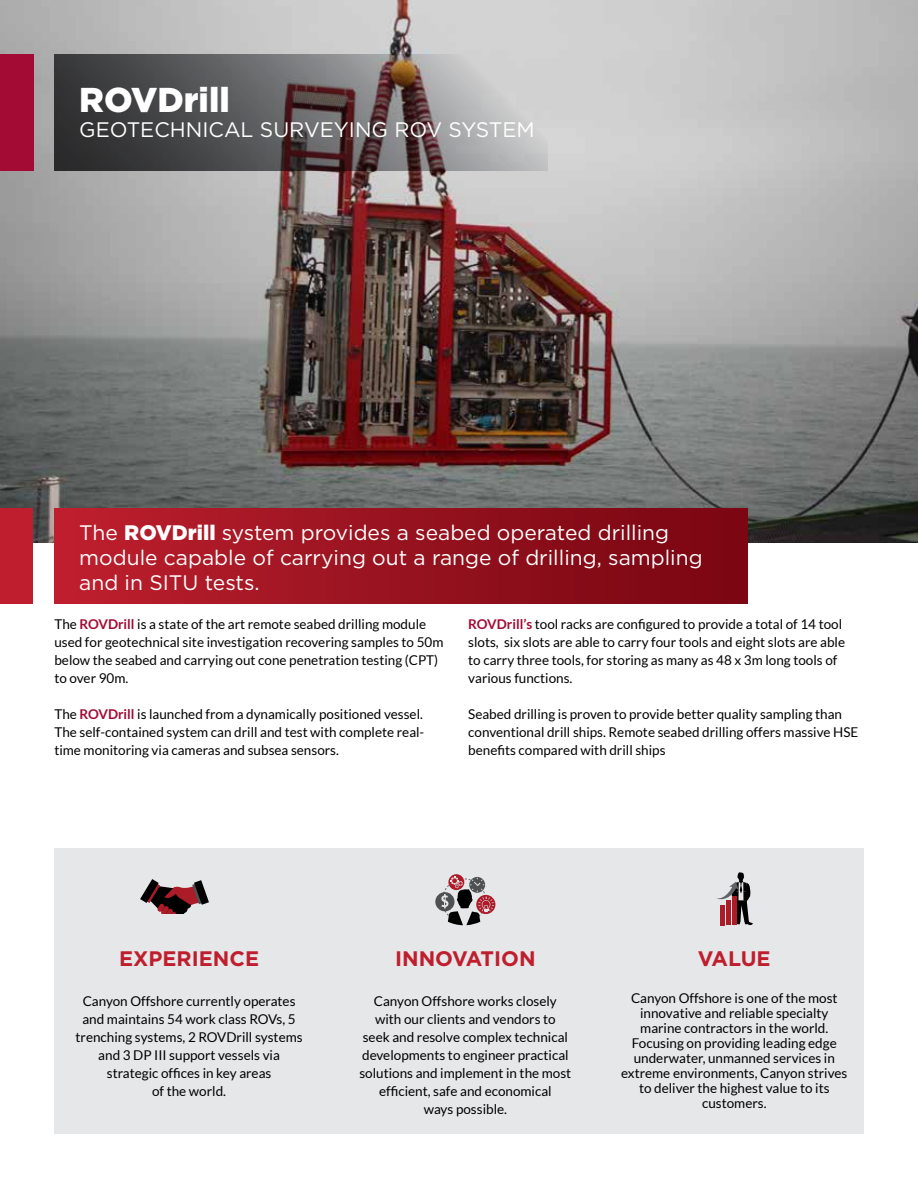
<style>
.page{position:relative;width:918px;height:1188px;background:#fff}
.page>*{position:absolute;margin:0;border:0;box-sizing:border-box;transform-origin:0 0}
.t1{font:900 34.5px "Gotham";color:#fff}
.t2{font:21px/25.2px "Gotham";color:#fff}
.t3{font:700 21px "Gotham";color:#be1e2d}
.t4{font:13.5px/18px "Lato";color:#000;text-align:center}
.s1{font-weight:900}
.s2{font-weight:700;color:#a30b35}
</style>
<div class="page">
<img style="left:0;top:0;width:918px;height:543px">
<div style="left:54px;top:508px;width:693px;height:96px;background:linear-gradient(to right,#bc1f2e,#760511)"></div>
<div style="left:54px;top:849px;width:810px;height:285px;background:#e6e7e8"></div>
<div style="left:0;top:508px;width:32px;height:96px;background:#be1e2d"></div>
<div style="left:0;top:54px;width:34px;height:117px;background:#a30b35"></div>
<svg style="left:54px;top:54px;width:494px;height:117px;background:#6d6969"></svg>
<svg style="left:140px;top:879px;width:69px;height:34px"></svg>
<svg style="left:448px;top:874px;width:16px;height:16px"></svg>
<svg style="left:435px;top:892px;width:20px;height:19px"></svg>
<svg style="left:441px;top:877px;width:53px;height:48px"></svg>
<svg style="left:716px;top:872px;width:37px;height:53px"></svg>
<div style="left:720px;top:905px;width:5px;height:20px;background:#ab1b28"></div>
<div style="left:726px;top:900px;width:5px;height:25px;background:#ab1b28"></div>
<div style="left:732px;top:897px;width:5px;height:28px;background:#ab1b28"></div>
<h1 class="t1" style="left:79px;top:76px;width:152px">ROVDrill</h1>
<h2 class="t2" style="left:79px;top:117px;width:457px">GEOTECHNICAL SURVEYING ROV SYSTEM</h2>
<h2 class="t2" style="left:79px;top:519px;width:625px">The <span class="s1">ROVDrill</span> system provides a seabed operated drilling module capable of carrying out a range of drilling, sampling and in SITU tests.</h2>
<p class="t4" style="left:54px;top:615px;width:391px;text-align:left">The <span class="s2">ROVDrill</span> is a state of the art remote seabed drilling module used for geotechnical site investigation recovering samples to 50m below the seabed and carrying out cone penetration testing (CPT) to over 90m.</p>
<p class="t4" style="left:54px;top:705px;width:371px;text-align:justify">The <span class="s2">ROVDrill</span> is launched from a dynamically positioned vessel.<br>The self-contained system can drill and test with complete real&shy;time monitoring via cameras and subsea sensors.</p>
<p class="t4" style="left:468px;top:615px;width:378px;text-align:left"><span class="s2">ROVDrill’s</span> tool racks are configured to provide a total of 14 tool slots, six slots are able to carry four tools and eight slots are able to carry three tools, for storing as many as 48 x 3m long tools of various functions.</p>
<p class="t4" style="left:468px;top:705px;width:392px;text-align:left">Seabed drilling is proven to provide better quality sampling than conventional drill ships. Remote seabed drilling offers massive HSE benefits compared with drill ships</p>
<h2 class="t3" style="left:119px;top:945px;width:142px">EXPERIENCE</h2>
<p class="t4" style="left:76px;top:992px;width:229px">Canyon Offshore currently operates and maintains 54 work class ROVs, 5 trenching systems, 2 ROVDrill systems and 3 DP III support vessels via strategic offices in key areas<br>of the world.</p>
<h2 class="t3" style="left:395px;top:945px;width:142px">INNOVATION</h2>
<p class="t4" style="left:359px;top:992px;width:213px">Canyon Offshore works closely with our clients and vendors to<br>seek and resolve complex technical developments to engineer practical solutions and implement in the most efficient, safe and economical<br>ways possible.</p>
<h2 class="t3" style="left:698px;top:945px;width:74px">VALUE</h2>
<p class="t4" style="left:621px;top:990px;width:228px;line-height:15px">Canyon Offshore is one of the most innovative and reliable specialty marine contractors in the world.<br>Focusing on providing leading edge underwater, unmanned services in extreme environments, Canyon strives to deliver the highest value to its customers.</p>
</div>
